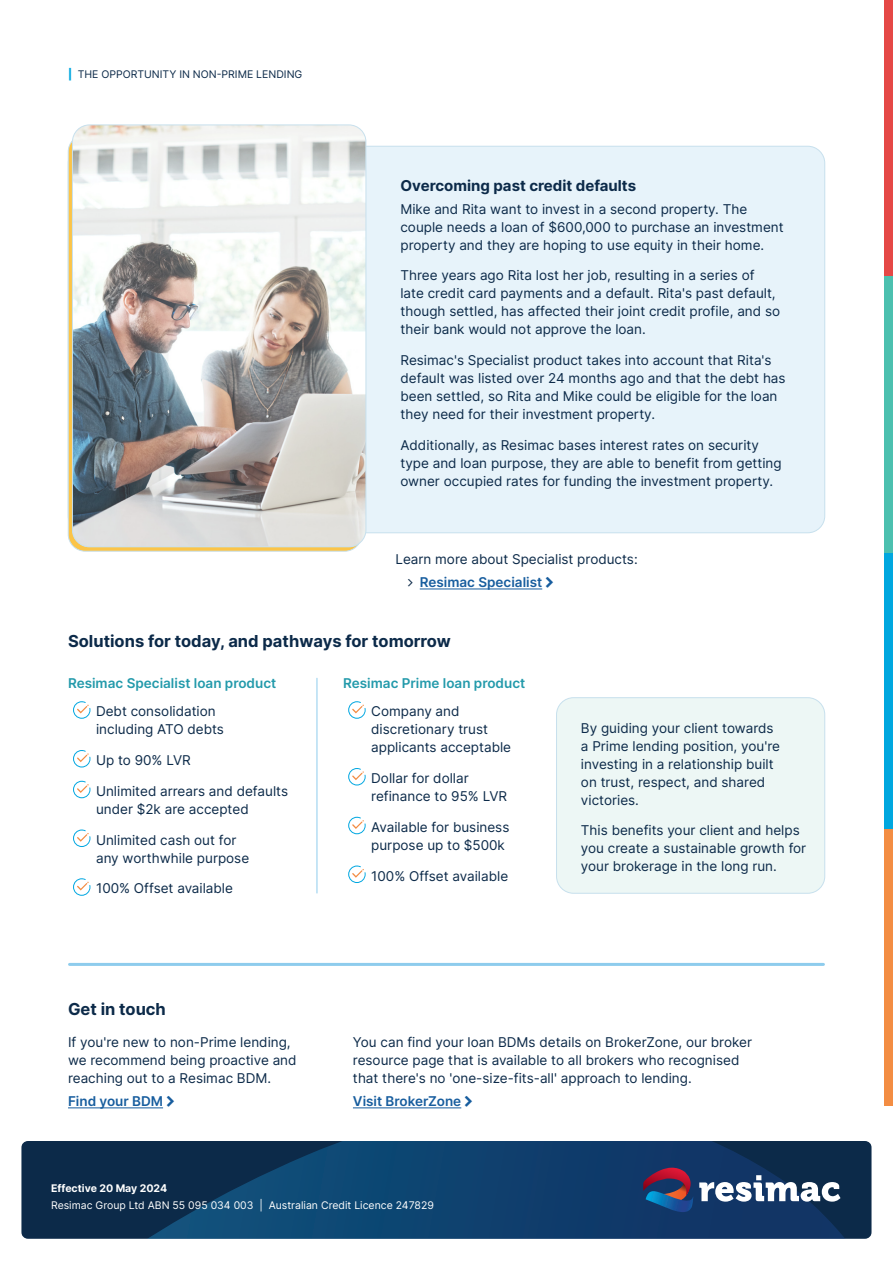
<style>
.page{position:relative;width:893px;height:1263px;background:#fff}
.page>*{position:absolute;margin:0;border:0;box-sizing:border-box;transform-origin:0 0}
.t1{font:700 16.5px "Inter";color:#0c2a49}
.t2{font:700 15px "Inter";color:#0c2a49}
.t3{font:13.5px/18px "Inter";color:#0c2a49}
.t4{font:600 13.5px "Inter";color:#239aab}
.t5{font:600 13.5px "Inter";color:#175d9e}
.t6{font:10.5px "Inter";color:#fff}
.t7{font:10.5px "Inter";color:#0c2a49}
.t8{font:700 10.5px "Inter";color:#fff}
.s1{font-weight:800;color:#00a7df}
</style>
<div class="page">
<div style="left:884px;top:0;width:9px;height:276px;background:#e54846"></div>
<div style="left:884px;top:276px;width:9px;height:277px;background:#4cc0af"></div>
<div style="left:884px;top:553px;width:9px;height:276px;background:#00a7df"></div>
<div style="left:884px;top:829px;width:9px;height:277px;background:#f38d43"></div>
<div style="left:68px;top:146px;width:757px;height:387px;background:#e7f3fa;border-radius:17px"></div>
<img style="left:72px;top:125px;width:294px;height:422px">
<div style="left:72px;top:125px;width:294px;height:422px;border:1px solid #c7e0ed;border-radius:17px"></div>
<svg style="left:21px;top:1141px;width:851px;height:98px;background:#0e3961"></svg>
<svg style="left:643px;top:1168px;width:50px;height:44px;background:#473c66"></svg>
<svg style="left:699px;top:1175px;width:141px;height:26px"></svg>
<hr style="left:70px;top:963px;width:753px;height:3px;background:#8ecced">
<hr style="left:420px;top:588px;width:122px;height:1px;background:#175d9e">
<hr style="left:317px;top:678px;width:1px;height:215px;background:#8ecced">
<div style="left:556px;top:698px;width:269px;height:195px;background:#edf7f5;border-radius:17px"></div>
<div style="left:556px;top:697px;width:269px;height:196px;border:1px solid #c7e0ed;border-radius:17px"></div>
<svg style="left:73px;top:701px;width:18px;height:18px"></svg>
<svg style="left:73px;top:750px;width:18px;height:17px"></svg>
<svg style="left:73px;top:781px;width:18px;height:17px"></svg>
<svg style="left:73px;top:829px;width:18px;height:18px"></svg>
<svg style="left:73px;top:878px;width:18px;height:18px"></svg>
<svg style="left:348px;top:701px;width:18px;height:18px"></svg>
<svg style="left:348px;top:768px;width:18px;height:17px"></svg>
<svg style="left:348px;top:817px;width:18px;height:17px"></svg>
<svg style="left:348px;top:865px;width:18px;height:18px"></svg>
<hr style="left:68px;top:1107px;width:95px;height:1px;background:#175d9e">
<hr style="left:353px;top:1107px;width:108px;height:1px;background:#175d9e">
<p class="t7" style="left:68px;top:67px;width:236px"><span class="s1">|</span> THE OPPORTUNITY IN NON-PRIME LENDING</p>
<p class="t2" style="left:400px;top:175px;width:237px">Overcoming past credit defaults</p>
<p class="t3" style="left:400px;top:199px;width:385px">Mike and Rita want to invest in a second property. The couple needs a loan of $600,000 to purchase an investment property and they are hoping to use equity in their home.</p>
<p class="t3" style="left:400px;top:266px;width:381px">Three years ago Rita lost her job, resulting in a series of late credit card payments and a default. Rita's past default, though settled, has affected their joint credit profile, and so their bank would not approve the loan.</p>
<p class="t3" style="left:400px;top:351px;width:387px">Resimac's Specialist product takes into account that Rita's default was listed over 24 months ago and that the debt has been settled, so Rita and Mike could be eligible for the loan they need for their investment property.</p>
<p class="t3" style="left:400px;top:436px;width:383px">Additionally, as Resimac bases interest rates on security type and loan purpose, they are able to benefit from getting owner occupied rates for funding the investment property.</p>
<p class="t3" style="left:395px;top:550px;width:244px">Learn more about Specialist products:</p>
<p class="t5" style="left:420px;top:572px;width:124px">Resimac Specialist</p>
<p class="t1" style="left:68px;top:629px;width:384px">Solutions for today, and pathways for tomorrow</p>
<p class="t4" style="left:68px;top:673px;width:210px">Resimac Specialist loan product</p>
<p class="t3" style="left:96px;top:702px;width:129px">Debt consolidation including ATO debts</p>
<p class="t3" style="left:96px;top:751px;width:96px">Up to 90% LVR</p>
<p class="t3" style="left:96px;top:782px;width:193px">Unlimited arrears and defaults under $2k are accepted</p>
<p class="t3" style="left:96px;top:830px;width:155px">Unlimited cash out for any worthwhile purpose</p>
<p class="t3" style="left:96px;top:879px;width:138px">100% Offset available</p>
<p class="t1" style="left:68px;top:997px;width:99px">Get in touch</p>
<p class="t4" style="left:343px;top:673px;width:184px">Resimac Prime loan product</p>
<p class="t3" style="left:371px;top:702px;width:141px">Company and discretionary trust applicants acceptable</p>
<p class="t3" style="left:371px;top:769px;width:137px">Dollar for dollar refinance to 95% LVR</p>
<p class="t3" style="left:371px;top:818px;width:140px">Available for business purpose up to $500k</p>
<p class="t3" style="left:371px;top:866px;width:138px">100% Offset available</p>
<p class="t3" style="left:581px;top:718px;width:201px">By guiding your client towards a Prime lending position, you're investing in a relationship built on trust, respect, and shared victories.</p>
<p class="t3" style="left:581px;top:821px;width:227px">This benefits your client and helps you create a sustainable growth for your brokerage in the long run.</p>
<p class="t3" style="left:68px;top:1033px;width:230px">If you're new to non-Prime lending, we recommend being proactive and reaching out to a Resimac BDM.</p>
<p class="t5" style="left:68px;top:1091px;width:97px">Find your BDM</p>
<p class="t3" style="left:353px;top:1033px;width:401px">You can find your loan BDMs details on BrokerZone, our broker resource page that is available to all brokers who recognised that there's no 'one-size-fits-all' approach to lending.</p>
<p class="t5" style="left:353px;top:1091px;width:110px">Visit BrokerZone</p>
<p class="t8" style="left:51px;top:1181px;width:118px">Effective 20 May 2024</p>
<p class="t6" style="left:51px;top:1198px;width:384px">Resimac Group Ltd ABN 55 095 034 003 | Australian Credit Licence 247829</p>
</div>
